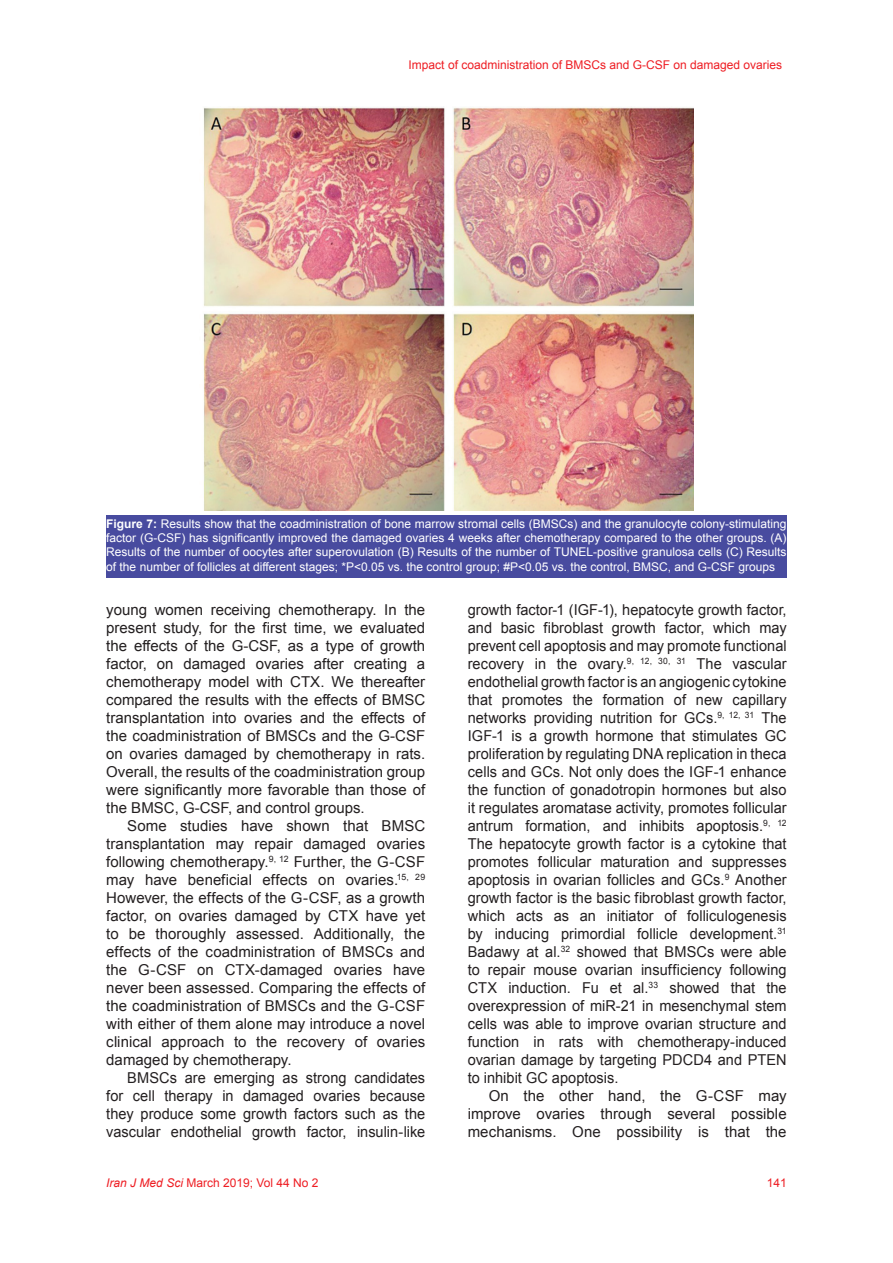
<style>
.page{position:relative;width:893px;height:1263px;background:#fff}
.page>*{position:absolute;margin:0;border:0;box-sizing:border-box;transform-origin:0 0}
.t1{font:15px/18px "Arial";color:#231f20;text-align:justify}
.t2{font:12px/14.4px "Arial";color:#fff;text-align:justify}
.t3{font:12px "Arial";color:#ee1d23}
.s1{font-weight:700}
.s2{font-style:italic}
</style>
<div class="page">
<img style="left:203px;top:106px;width:490px;height:405px">
<div style="left:106px;top:514px;width:681px;height:63px;background:#484b9f"></div>
<p class="t3" style="left:409px;top:57px;width:375px">Impact of coadministration of BMSCs and G-CSF on damaged ovaries</p>
<p class="t2" style="left:106px;top:516px;width:682px"><span class="s1">Figure 7:</span> Results show that the coadministration of bone marrow stromal cells (BMSCs) and the granulocyte colony-stimulating factor (G-CSF) has significantly improved the damaged ovaries 4 weeks after chemotherapy compared to the other groups. (A)<br>Results of the number of oocytes after superovulation (B) Results of the number of TUNEL-positive granulosa cells (C) Results of the number of follicles at different stages; *P&lt;0.05 vs. the control group; #P&lt;0.05 vs. the control, BMSC, and G-CSF groups</p>
<p class="t1" style="left:106px;top:601px;width:320px">young women receiving chemotherapy. In the present study, for the first time, we evaluated the effects of the G-CSF, as a type of growth factor, on damaged ovaries after creating a chemotherapy model with CTX. We thereafter compared the results with the effects of BMSC transplantation into ovaries and the effects of the coadministration of BMSCs and the G-CSF on ovaries damaged by chemotherapy in rats.<br>Overall, the results of the coadministration group were significantly more favorable than those of the BMSC, G-CSF, and control groups.</p>
<p class="t1" style="left:106px;top:817px;width:320px;text-indent:21px">Some studies have shown that BMSC transplantation may repair damaged ovaries following chemotherapy.<sup>9,</sup> <sup>12</sup> Further, the G-CSF may have beneficial effects on ovaries.<sup>15,</sup> <sup>29<br></sup>However, the effects of the G-CSF, as a growth factor, on ovaries damaged by CTX have yet to be thoroughly assessed. Additionally, the effects of the coadministration of BMSCs and the G-CSF on CTX-damaged ovaries have never been assessed. Comparing the effects of the coadministration of BMSCs and the G-CSF with either of them alone may introduce a novel clinical approach to the recovery of ovaries damaged by chemotherapy.</p>
<p class="t1" style="left:106px;top:1069px;width:320px;text-indent:21px">BMSCs are emerging as strong candidates for cell therapy in damaged ovaries because they produce some growth factors such as the vascular endothelial growth factor, insulin-like</p>
<p class="t1" style="left:468px;top:601px;width:320px">growth factor-1 (IGF-1), hepatocyte growth factor, and basic fibroblast growth factor, which may prevent cell apoptosis and may promote functional recovery in the ovary.<sup>9,</sup> <sup>12,</sup> <sup>30,</sup> <sup>31</sup> The vascular endothelial growth factor is an angiogenic cytokine that promotes the formation of new capillary networks providing nutrition for GCs.<sup>9,</sup> <sup>12,</sup> <sup>31</sup> The IGF-1 is a growth hormone that stimulates GC proliferation by regulating DNA replication in theca cells and GCs. Not only does the IGF-1 enhance the function of gonadotropin hormones but also it regulates aromatase activity, promotes follicular antrum formation, and inhibits apoptosis.<sup>9,</sup> <sup>12<br></sup>The hepatocyte growth factor is a cytokine that promotes follicular maturation and suppresses apoptosis in ovarian follicles and GCs.<sup>9</sup> Another growth factor is the basic fibroblast growth factor, which acts as an initiator of folliculogenesis by inducing primordial follicle development.<sup>31<br></sup>Badawy at al.<sup>32</sup> showed that BMSCs were able to repair mouse ovarian insufficiency following CTX induction. Fu et al.<sup>33</sup> showed that the overexpression of miR-21 in mesenchymal stem cells was able to improve ovarian structure and function in rats with chemotherapy-induced ovarian damage by targeting PDCD4 and PTEN to inhibit GC apoptosis.</p>
<p class="t1" style="left:468px;top:1087px;width:320px;text-indent:21px">On the other hand, the G-CSF may improve ovaries through several possible mechanisms. One possibility is that the</p>
<p class="t3" style="left:106px;top:1175px;width:214px"><span class="s2">Iran J Med Sci</span> March 2019; Vol 44 No 2</p>
<p class="t3" style="left:767px;top:1175px;width:22px">141</p>
</div>
